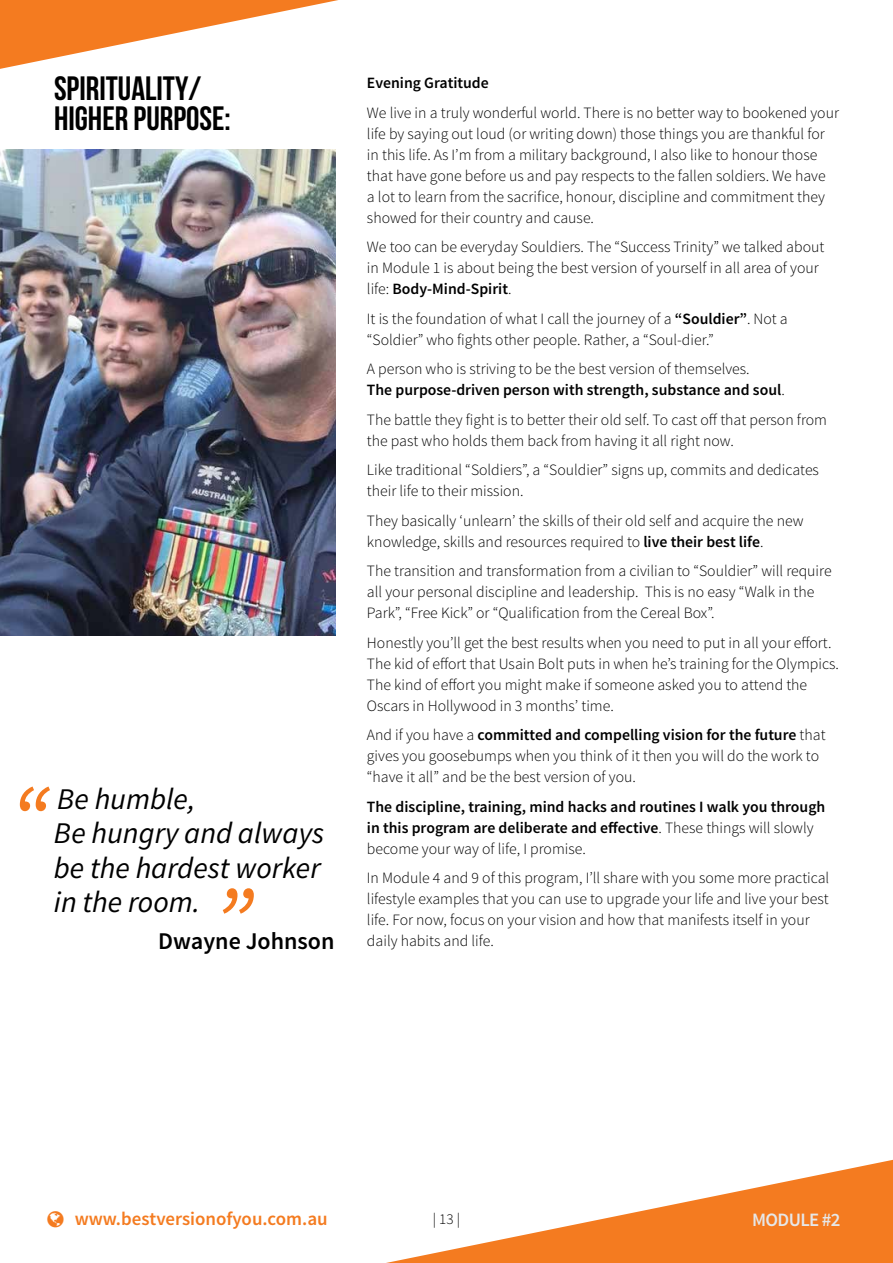
<style>
.page{position:relative;width:893px;height:1263px;background:#fff}
.page>*{position:absolute;margin:0;border:0;box-sizing:border-box;transform-origin:0 0}
.t1{font:33.75px/30px "Bebas Neue";color:#000}
.t2{font:italic 30px/34.5px "Source Sans Pro";color:#000}
.t3{font:600 24px "Source Sans Pro";color:#000}
.t4{font:600 18.9px "Source Sans Pro";color:#f47b20}
.t5{font:600 18.9px "Source Sans Pro";letter-spacing:-.035em;color:#e6e7e8}
.t6{font:300 15.75px/21px "Source Sans Pro";color:#000}
.t7{font:600 15.75px/21px "Source Sans Pro";color:#000}
.t8{font:300 15px "Source Sans Pro";color:#000}
.s1{font-weight:600}
.s2{font-weight:300}
</style>
<div class="page">
<svg style="left:0;top:0;width:338px;height:69px"></svg>
<svg style="left:386px;top:1159px;width:507px;height:104px"></svg>
<img style="left:0;top:150px;width:336px;height:485px">
<svg style="left:223px;top:888px;width:31px;height:26px"></svg>
<svg style="left:20px;top:786px;width:30px;height:25px"></svg>
<h1 class="t1" style="left:54px;top:73px;width:178px">SPIRITUALITY/<br>HIGHER PURPOSE:</h1>
<p class="t7" style="left:367px;top:73px;width:123px">Evening Gratitude</p>
<p class="t6" style="left:367px;top:102px;width:473px">We live in a truly wonderful world. There is no better way to bookened your life by saying out loud (or writing down) those things you are thankful for in this life. As I’m from a military background, I also like to honour those that have gone before us and pay respects to the fallen soldiers. We have<br>a lot to learn from the sacrifice, honour, discipline and commitment they showed for their country and cause.</p>
<p class="t6" style="left:367px;top:237px;width:459px">We too can be everyday Souldiers. The “Success Trinity” we talked about in Module 1 is about being the best version of yourself in all area of your life: <span class="s1">Body-Mind-Spirit</span>.</p>
<p class="t6" style="left:367px;top:308px;width:422px">It is the foundation of what I call the journey of a <span class="s1">“Souldier”</span>. Not a “Soldier” who fights other people. Rather, a “Soul-dier.”</p>
<p class="t6" style="left:367px;top:359px;width:419px">A person who is striving to be the best version of themselves.<br><span class="s1">The purpose-driven person with strength, substance and soul</span>.</p>
<p class="t6" style="left:367px;top:409px;width:462px">The battle they fight is to better their old self. To cast off that person from the past who holds them back from having it all right now.</p>
<p class="t6" style="left:367px;top:460px;width:453px">Like traditional “Soldiers”, a “Souldier” signs up, commits and dedicates their life to their mission.</p>
<p class="t6" style="left:367px;top:510px;width:438px">They basically ‘unlearn’ the skills of their old self and acquire the new knowledge, skills and resources required to <span class="s1">live their best life</span>.</p>
<p class="t6" style="left:367px;top:561px;width:466px">The transition and transformation from a civilian to “Souldier” will require all your personal discipline and leadership. This is no easy “Walk in the<br>Park”, “Free Kick” or “Qualification from the Cereal Box”.</p>
<p class="t6" style="left:367px;top:632px;width:473px">Honestly you’ll get the best results when you need to put in all your effort.<br>The kid of effort that Usain Bolt puts in when he’s training for the Olympics.<br>The kind of effort you might make if someone asked you to attend the Oscars in Hollywood in 3 months’ time.</p>
<p class="t6" style="left:367px;top:725px;width:460px">And if you have a <span class="s1">committed and compelling vision for the future</span> that gives you goosebumps when you think of it then you will do the work to “have it all” and be the best version of you.</p>
<p class="t7" style="left:367px;top:796px;width:460px">The discipline, training, mind hacks and routines I walk you through in this program are deliberate and effective<span class="s2">. These things will slowly become your way of life, I promise.</span></p>
<p class="t6" style="left:367px;top:868px;width:464px">In Module 4 and 9 of this program, I’ll share with you some more practical lifestyle examples that you can use to upgrade your life and live your best life. For now, focus on your vision and how that manifests itself in your daily habits and life.</p>
<h2 class="t2" style="left:54px;top:781px;width:272px">Be humble,<br>Be hungry and always be the hardest worker in the room.</h2>
<h3 class="t3" style="left:158px;top:926px;width:178px">Dwayne Johnson</h3>
<p class="t4" style="left:75px;top:1206px;width:255px">www.bestversionofyou.com.au</p>
<p class="t8" style="left:433px;top:1210px;width:29px">| 13 |</p>
<p class="t5" style="left:752px;top:1207px;width:90px">MODULE #2</p>
</div>
